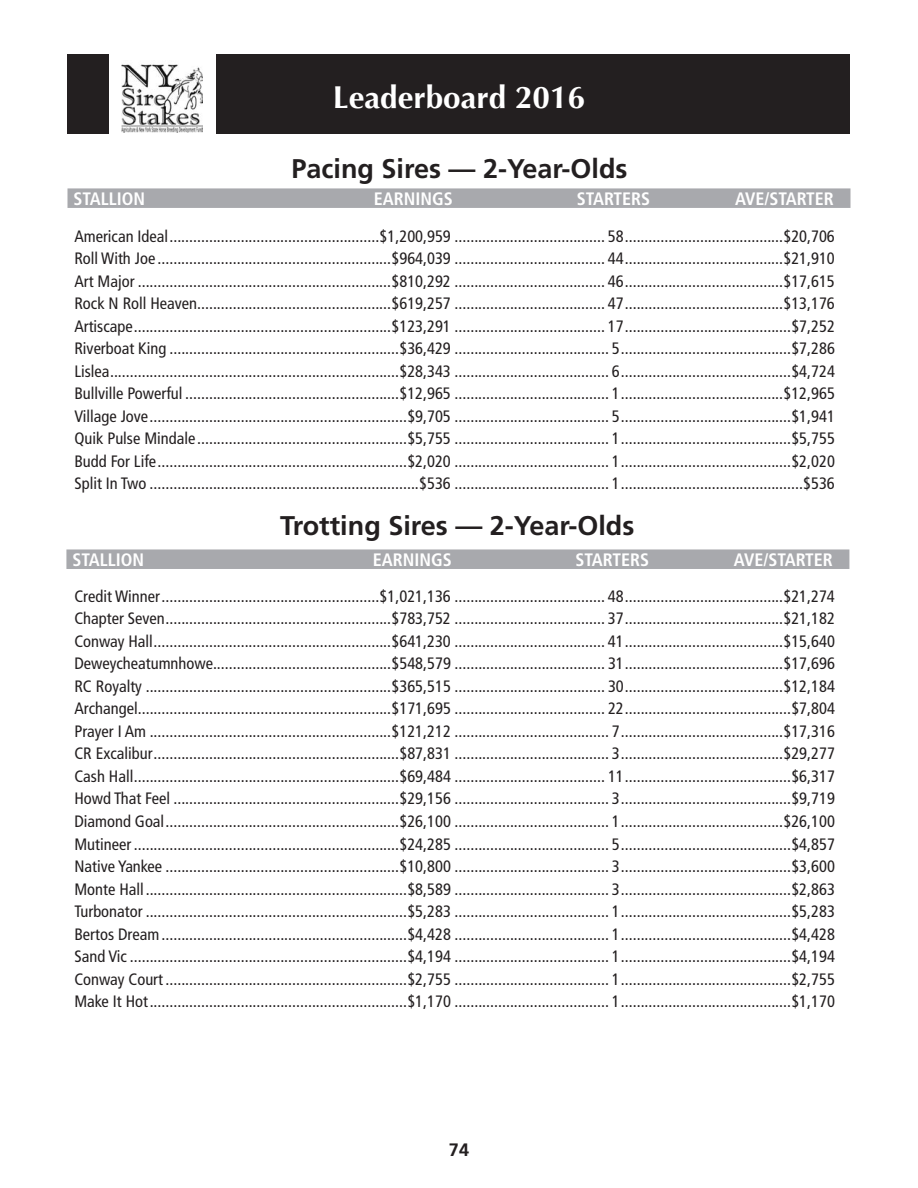
<style>
.page{position:relative;width:918px;height:1188px;background:#fff}
.page>*{position:absolute;margin:0;border:0;box-sizing:border-box;transform-origin:0 0}
.t1{font:700 31.5px "Optima";color:#fff}
.t2{font:700 27px "Frutiger";color:#231f20}
.t3{font:700 condensed 18px "Frutiger";color:#fff}
.t4{font:700 18px "Frutiger LT Std";color:#231f20}
.t5{font:condensed 16.5px/22.5px "Frutiger";color:#231f20;text-align:justify}
</style>
<div class="page">
<div style="left:68px;top:188px;width:782px;height:20px;background:#a8a9ad"></div>
<div style="left:66px;top:549px;width:783px;height:20px;background:#a8a9ad"></div>
<div style="left:68px;top:54px;width:782px;height:79px;background:#231f20"></div>
<div style="left:109px;top:48px;width:106px;height:95px;background:#fff"></div>
<img style="left:122px;top:64px;width:81px;height:69px">
<h1 class="t1" style="left:333px;top:79px;width:254px">Leaderboard 2016</h1>
<h2 class="t2" style="left:291px;top:152px;width:338px">Pacing Sires — 2-Year-Olds</h2>
<p class="t3" style="left:74px;top:188px;width:73px">STALLION</p>
<p class="t3" style="left:374px;top:188px;width:81px">EARNINGS</p>
<p class="t3" style="left:577px;top:188px;width:75px">STARTERS</p>
<p class="t3" style="left:735px;top:188px;width:100px">AVE/STARTER</p>
<p class="t5" style="left:74px;top:225px;width:762px">American Ideal .....................................................$1,200,959 ...................................... 58 ........................................$20,706<br>Roll With Joe ...........................................................$964,039 ...................................... 44 ........................................$21,910<br>Art Major ................................................................$810,292 ...................................... 46 ........................................$17,615<br>Rock N Roll Heaven.................................................$619,257 ...................................... 47 ........................................$13,176<br>Artiscape .................................................................$123,291 ...................................... 17 ..........................................$7,252<br>Riverboat King ..........................................................$36,429 ....................................... 5 ...........................................$7,286<br>Lislea .........................................................................$28,343 ....................................... 6 ...........................................$4,724<br>Bullville Powerful ......................................................$12,965 ....................................... 1 .........................................$12,965<br>Village Jove .................................................................$9,705 ....................................... 5 ...........................................$1,941<br>Quik Pulse Mindale .....................................................$5,755 ....................................... 1 ...........................................$5,755<br>Budd For Life ...............................................................$2,020 ....................................... 1 ...........................................$2,020<br>Split In Two ....................................................................$536 ....................................... 1 ..............................................$536</p>
<h2 class="t2" style="left:280px;top:510px;width:356px">Trotting Sires — 2-Year-Olds</h2>
<p class="t3" style="left:72px;top:549px;width:73px">STALLION</p>
<p class="t3" style="left:373px;top:549px;width:81px">EARNINGS</p>
<p class="t3" style="left:576px;top:549px;width:75px">STARTERS</p>
<p class="t3" style="left:734px;top:549px;width:100px">AVE/STARTER</p>
<p class="t5" style="left:74px;top:585px;width:762px">Credit Winner .......................................................$1,021,136 ...................................... 48 ........................................$21,274<br>Chapter Seven .........................................................$783,752 ...................................... 37 ........................................$21,182<br>Conway Hall ............................................................$641,230 ...................................... 41 ........................................$15,640<br>Deweycheatumnhowe.............................................$548,579 ...................................... 31 ........................................$17,696<br>RC Royalty ..............................................................$365,515 ...................................... 30 ........................................$12,184<br>Archangel ................................................................$171,695 ...................................... 22 ..........................................$7,804<br>Prayer I Am .............................................................$121,212 ....................................... 7 .........................................$17,316<br>CR Excalibur ..............................................................$87,831 ....................................... 3 .........................................$29,277<br>Cash Hall ...................................................................$69,484 ...................................... 11 ..........................................$6,317<br>Howd That Feel .........................................................$29,156 ....................................... 3 ...........................................$9,719<br>Diamond Goal ...........................................................$26,100 ....................................... 1 .........................................$26,100<br>Mutineer ...................................................................$24,285 ....................................... 5 ...........................................$4,857<br>Native Yankee ...........................................................$10,800 ....................................... 3 ...........................................$3,600<br>Monte Hall ..................................................................$8,589 ....................................... 3 ...........................................$2,863<br>Turbonator ..................................................................$5,283 ....................................... 1 ...........................................$5,283<br>Bertos Dream ..............................................................$4,428 ....................................... 1 ...........................................$4,428<br>Sand Vic ......................................................................$4,194 ....................................... 1 ...........................................$4,194<br>Conway Court .............................................................$2,755 ....................................... 1 ...........................................$2,755<br>Make It Hot .................................................................$1,170 ....................................... 1 ...........................................$1,170</p>
<p class="t4" style="left:449px;top:1139px;width:22px">74</p>
</div>
